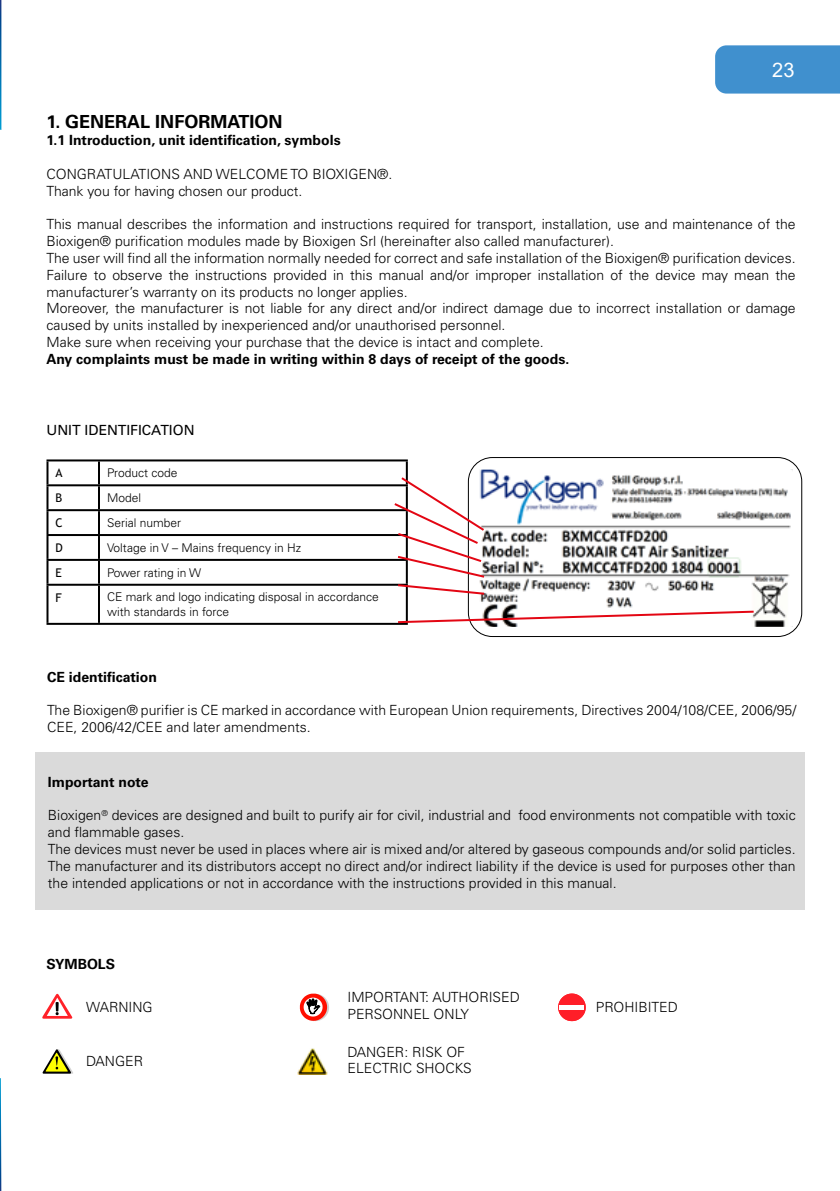
<style>
.page{position:relative;width:840px;height:1191px;background:#fff}
.page>*{position:absolute;margin:0;border:0;box-sizing:border-box;transform-origin:0 0}
.t1{font:20px "Arial";color:#fff}
.t2{font:700 18px "Univers LT Std";color:#000}
.t3{font:300 14px/16.8px "Univers LT Std";color:#000}
.t4{font:700 14px "Univers LT Std";color:#000}
.t5{font:14px "Univers LT Std";color:#000}
.t6{font:300 12px/14.4px "Univers LT Std";color:#000}
.t7{font:12px "Trebuchet MS";color:#000}
</style>
<div class="page">
<div style="left:715px;top:45px;width:124px;height:49px;background:#4090ce"></div>
<img style="left:479px;top:469px;width:313px;height:157px">
<div style="left:468px;top:457px;width:333px;height:180px;border:1px solid #000;border-radius:24px"></div>
<svg style="left:0;top:0;width:1px;height:130px"></svg>
<svg style="left:0;top:1078px;width:1px;height:113px"></svg>
<hr style="left:46px;top:459px;width:53px;height:2px;background:#000">
<hr style="left:46px;top:461px;width:2px;height:23px;background:#000">
<hr style="left:99px;top:459px;width:308px;height:2px;background:#000">
<hr style="left:98px;top:461px;width:2px;height:23px;background:#000">
<hr style="left:405px;top:461px;width:2px;height:23px;background:#000">
<hr style="left:46px;top:484px;width:53px;height:2px;background:#000">
<hr style="left:46px;top:486px;width:2px;height:23px;background:#000">
<hr style="left:99px;top:484px;width:308px;height:2px;background:#000">
<hr style="left:98px;top:486px;width:2px;height:23px;background:#000">
<hr style="left:46px;top:509px;width:53px;height:2px;background:#000">
<hr style="left:46px;top:511px;width:2px;height:23px;background:#000">
<hr style="left:99px;top:509px;width:308px;height:2px;background:#000">
<hr style="left:98px;top:511px;width:2px;height:23px;background:#000">
<hr style="left:46px;top:534px;width:53px;height:2px;background:#000">
<hr style="left:46px;top:536px;width:2px;height:23px;background:#000">
<hr style="left:99px;top:534px;width:308px;height:2px;background:#000">
<hr style="left:98px;top:536px;width:2px;height:23px;background:#000">
<hr style="left:46px;top:559px;width:53px;height:2px;background:#000">
<hr style="left:46px;top:561px;width:2px;height:23px;background:#000">
<hr style="left:99px;top:559px;width:308px;height:2px;background:#000">
<hr style="left:98px;top:561px;width:2px;height:23px;background:#000">
<hr style="left:46px;top:584px;width:53px;height:2px;background:#000">
<hr style="left:46px;top:586px;width:2px;height:37px;background:#000">
<hr style="left:99px;top:584px;width:308px;height:2px;background:#000">
<hr style="left:98px;top:586px;width:2px;height:37px;background:#000">
<hr style="left:405px;top:586px;width:2px;height:37px;background:#000">
<hr style="left:46px;top:623px;width:53px;height:2px;background:#000">
<hr style="left:99px;top:623px;width:308px;height:2px;background:#000">
<svg style="left:392px;top:475px;width:94px;height:121px"></svg>
<svg style="left:396px;top:609px;width:359px;height:15px"></svg>
<div style="left:35px;top:752px;width:769px;height:157px;background:#dadada"></div>
<svg style="left:42px;top:993px;width:30px;height:25px"></svg>
<svg style="left:300px;top:993px;width:29px;height:28px"></svg>
<svg style="left:558px;top:993px;width:27px;height:28px"></svg>
<hr style="left:559px;top:1005px;width:25px;height:4px;background:#fff">
<svg style="left:43px;top:1049px;width:30px;height:24px"></svg>
<img style="left:297px;top:1048px;width:31px;height:27px">
<h1 class="t1" style="left:771px;top:56px;width:24px">23</h1>
<p class="t2" style="left:46px;top:112px;width:237px">1. GENERAL INFORMATION</p>
<p class="t4" style="left:46px;top:132px;width:295px">1.1 Introduction, unit identification, symbols</p>
<p class="t3" style="left:46px;top:165px;width:347px">CONGRATULATIONS AND WELCOME TO BIOXIGEN®.<br>Thank you for having chosen our product.</p>
<p class="t3" style="left:46px;top:216px;width:750px">This manual describes the information and instructions required for transport, installation, use and maintenance of the Bioxigen® purification modules made by Bioxigen Srl (hereinafter also called manufacturer).<br>The user will find all the information normally needed for correct and safe installation of the Bioxigen® purification devices.<br>Failure to observe the instructions provided in this manual and/or improper installation of the device may mean the manufacturer’s warranty on its products no longer applies.<br>Moreover, the manufacturer is not liable for any direct and/or indirect damage due to incorrect installation or damage caused by units installed by inexperienced and/or unauthorised personnel.<br>Make sure when receiving your purchase that the device is intact and complete.</p>
<p class="t4" style="left:46px;top:350px;width:524px">Any complaints must be made in writing within 8 days of receipt of the goods.</p>
<p class="t5" style="left:46px;top:421px;width:149px">UNIT IDENTIFICATION</p>
<p class="t7" style="left:55px;top:465px;width:9px">A</p>
<p class="t6" style="left:107px;top:466px;width:72px">Product code</p>
<p class="t7" style="left:55px;top:490px;width:8px">B</p>
<p class="t6" style="left:107px;top:490px;width:36px">Model</p>
<p class="t7" style="left:55px;top:515px;width:9px">C</p>
<p class="t6" style="left:107px;top:515px;width:76px">Serial number</p>
<p class="t7" style="left:55px;top:540px;width:9px">D</p>
<p class="t6" style="left:107px;top:540px;width:195px">Voltage in V – Mains frequency in Hz</p>
<p class="t7" style="left:55px;top:565px;width:8px">E</p>
<p class="t6" style="left:107px;top:565px;width:95px">Power rating in W</p>
<p class="t7" style="left:55px;top:590px;width:8px">F</p>
<p class="t6" style="left:107px;top:590px;width:273px">CE mark and logo indicating disposal in accordance with standards in force</p>
<p class="t4" style="left:47px;top:668px;width:111px">CE identification</p>
<p class="t3" style="left:47px;top:702px;width:750px">The Bioxigen® purifier is CE marked in accordance with European Union requirements, Directives 2004/108/CEE, 2006/95/<br>CEE, 2006/42/CEE and later amendments.</p>
<p class="t4" style="left:48px;top:773px;width:102px">Important note</p>
<p class="t3" style="left:48px;top:807px;width:748px">Bioxigen<sup>®</sup> devices are designed and built to purify air for civil, industrial and food environments not compatible with toxic and flammable gases.<br>The devices must never be used in places where air is mixed and/or altered by gaseous compounds and/or solid particles.<br>The manufacturer and its distributors accept no direct and/or indirect liability if the device is used for purposes other than the intended applications or not in accordance with the instructions provided in this manual.</p>
<p class="t4" style="left:46px;top:955px;width:70px">SYMBOLS</p>
<p class="t3" style="left:86px;top:998px;width:68px">WARNING</p>
<p class="t3" style="left:86px;top:1052px;width:58px">DANGER</p>
<p class="t3" style="left:347px;top:988px;width:174px">IMPORTANT: AUTHORISED<br>PERSONNEL ONLY</p>
<p class="t3" style="left:347px;top:1043px;width:126px">DANGER: RISK OF<br>ELECTRIC SHOCKS</p>
<p class="t3" style="left:595px;top:999px;width:83px">PROHIBITED</p>
</div>
